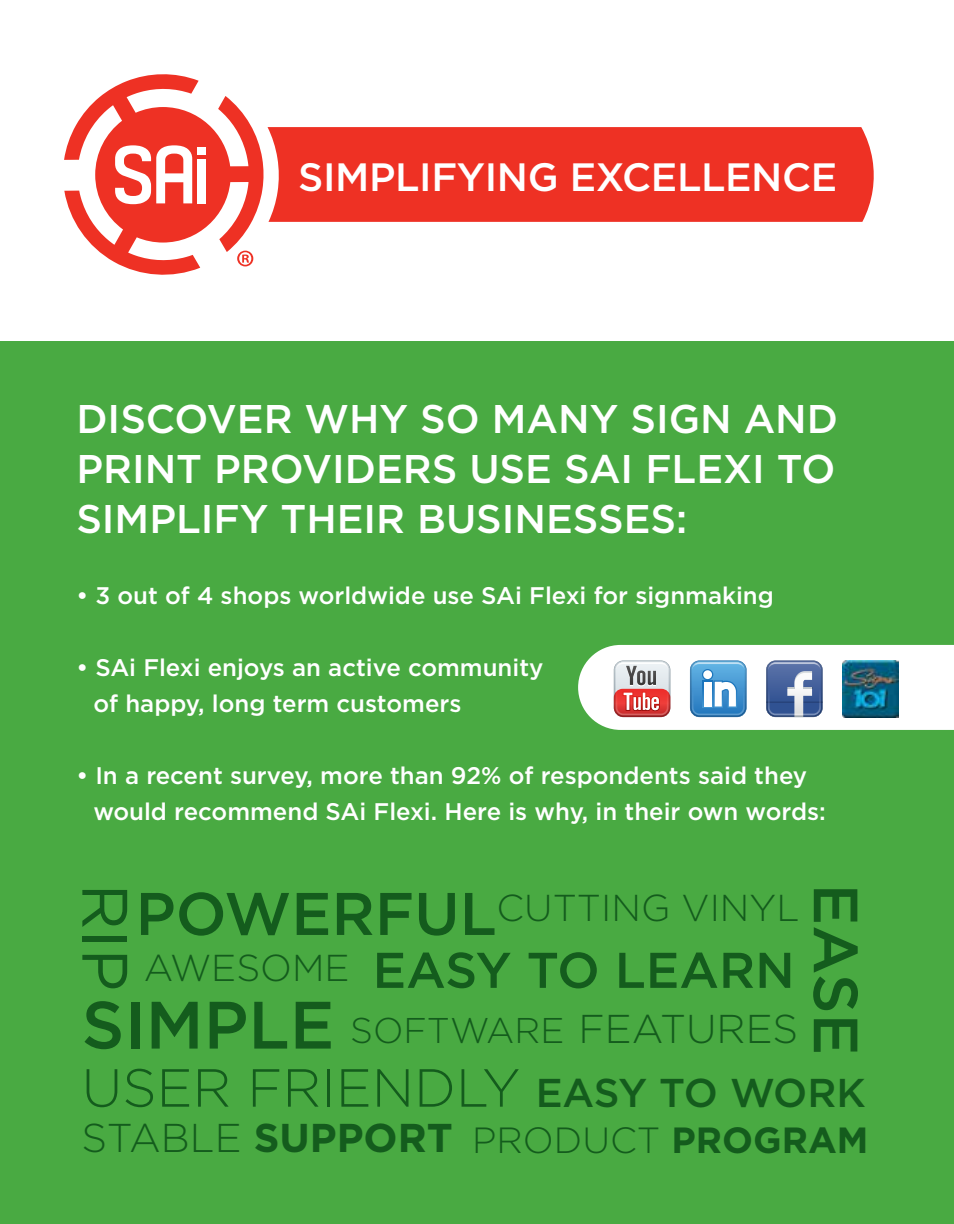
<style>
.page{position:relative;width:954px;height:1224px;background:#fff}
.page>*{position:absolute;margin:0;border:0;box-sizing:border-box;transform-origin:0 0}
.t1{font:500 66.8px "Gotham";color:#145c1d}
.t2{font:64px "Gotham";color:#145c1d}
.t3{font:500 62.2px "Gotham";color:#145c1d}
.t4{font:500 60px "Gotham";color:#145c1d}
.t5{font:300 53.6px "Gotham";color:#145c1d}
.t6{font:500 50px "Gotham";color:#145c1d}
.t7{font:700 40.2px "Gotham";color:#145c1d}
.t8{font:500 40px/50.2px "Gotham";color:#fff;text-align:justify}
.t9{font:500 39.4px "Gotham";letter-spacing:-.01em;color:#fff}
.t10{font:300 37.4px "Gotham";color:#145c1d}
.t11{font:300 35.8px "Gotham";color:#145c1d}
.t12{font:500 24px/36px "Gotham";color:#fff}
.s1{font-size:40.2px}
.s2{font-weight:500;font-size:40.2px}
.s3{font-weight:300}
.s4{font-weight:300;font-size:36.4px}
.s5{font-size:36.4px}
</style>
<div class="page">
<div style="left:0;top:341px;width:954px;height:883px;background:#49aa42"></div>
<hr style="left:953px;top:0;width:1px;height:32px;background:#49aa42">
<div style="left:268px;top:127px;width:606px;height:95px;background:#ee3124"></div>
<svg style="left:64px;top:74px;width:200px;height:201px"></svg>
<img style="left:578px;top:645px;width:376px;height:85px">
<h3 class="t9" style="left:298px;top:151px;width:540px">SIMPLIFYING EXCELLENCE</h3>
<h3 class="t8" style="left:76px;top:393px;width:763px">DISCOVER WHY SO MANY SIGN AND PRINT PROVIDERS USE SAI FLEXI TO SIMPLIFY THEIR BUSINESSES:</h3>
<p class="t12" style="left:76px;top:577px;width:699px">• 3 out of 4 shops worldwide use SAi Flexi for signmaking</p>
<p class="t12" style="left:93px;top:649px;width:452px;text-indent:-17px">• SAi Flexi enjoys an active community of happy, long term customers</p>
<p class="t12" style="left:93px;top:757px;width:734px;text-indent:-17px">• In a recent survey, more than 92% of respondents said they would recommend SAi Flexi. Here is why, in their own words:</p>
<h2 class="t2" style="left:146px;top:884px;width:109px;rotate:90deg">RIP</h2>
<h3 class="t3" style="left:876px;top:884px;width:173px;rotate:90deg">EASE</h3>
<h3 class="t4" style="left:136px;top:874px;width:363px">POWERFUL</h3>
<h3 class="t10" style="left:497px;top:884px;width:304px">CUTTING VINYL</h3>
<h3 class="t6" style="left:373px;top:937px;width:424px">EASY TO LEARN</h3>
<h3 class="t10" style="left:144px;top:944px;width:207px">AWESOME</h3>
<h1 class="t1" style="left:82px;top:981px;width:254px">SIMPLE</h1>
<h3 class="t11" style="left:350px;top:1007px;width:450px">SOFTWARE <span class="s1">FEATURES</span></h3>
<h3 class="t5" style="left:82px;top:1054px;width:786px">USER FRIENDLY <span class="s2">EASY TO WORK</span></h3>
<h3 class="t7" style="left:82px;top:1111px;width:788px"><span class="s3">STABLE</span> SUPPORT <span class="s4">PRODUCT</span> <span class="s5">PROGRAM</span></h3>
</div>
